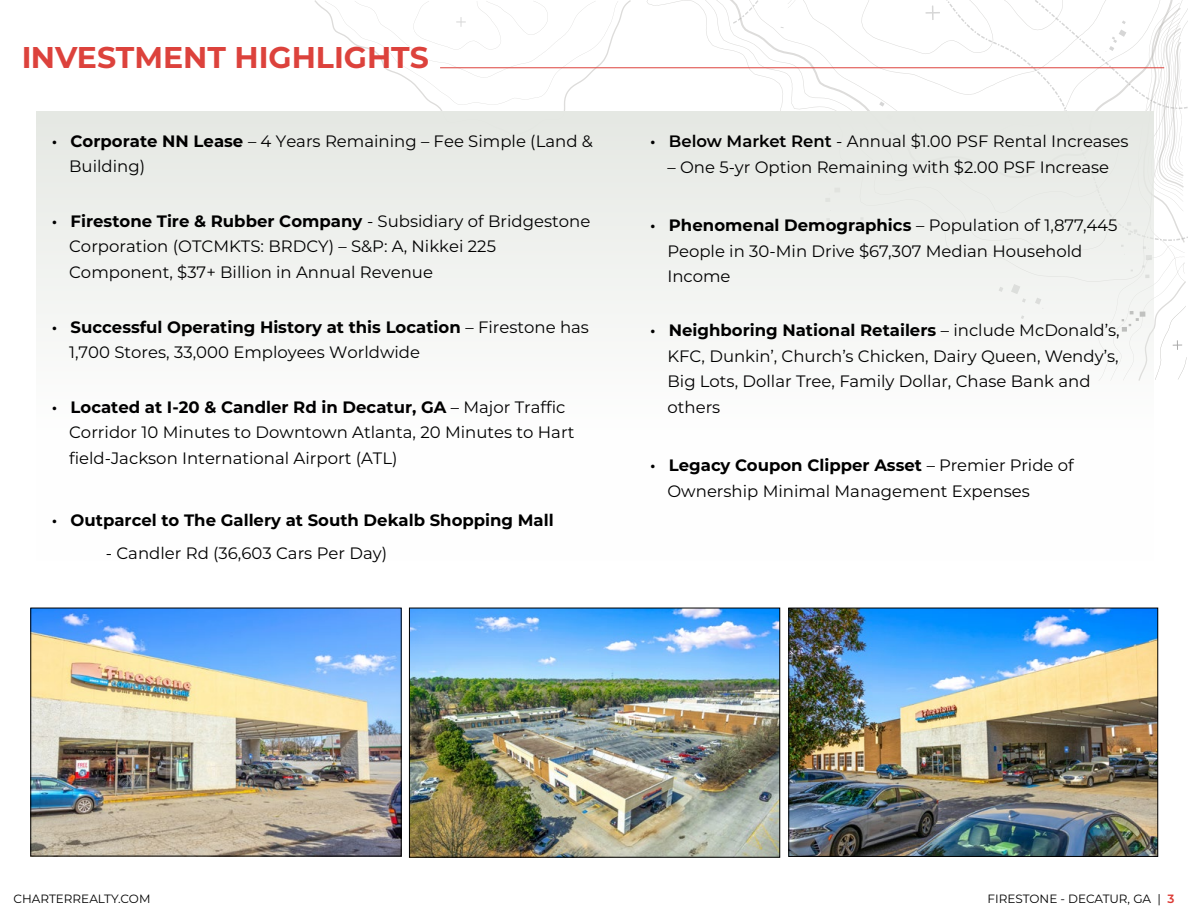
<style>
.page{position:relative;width:1188px;height:918px;background:#fff}
.page>*{position:absolute;margin:0;border:0;box-sizing:border-box;transform-origin:0 0}
.t1{font:700 30px "Montserrat";color:#db3832}
.t2{font:16.5px/25.5px "Montserrat";color:#000}
.t3{font:700 16.5px "Montserrat";color:#000}
.t4{font:12px "Montserrat";color:#000}
.s1{font-weight:600}
.s2{font-weight:700}
.s3{font-weight:600;color:#db3832}
</style>
<div class="page">
<svg style="left:733px;top:0;width:25px;height:24px"></svg>
<svg style="left:773px;top:0;width:414px;height:380px"></svg>
<svg style="left:930px;top:0;width:258px;height:241px"></svg>
<svg style="left:315px;top:0;width:316px;height:111px"></svg>
<div style="left:36px;top:111px;width:1118px;height:450px;background:linear-gradient(to bottom,#e6e9e4,#fff)"></div>
<hr style="left:440px;top:67px;width:724px;height:1px;background:#db3832">
<img style="left:33px;top:610px;width:366px;height:244px">
<img style="left:791px;top:610px;width:365px;height:245px">
<div style="left:789px;top:608px;width:369px;height:249px;border:1px solid #000"></div>
<img style="left:411px;top:610px;width:367px;height:245px">
<div style="left:409px;top:608px;width:371px;height:249px;border:1px solid #000"></div>
<h1 class="t1" style="left:21px;top:36px;width:409px">INVESTMENT HIGHLIGHTS</h1>
<p class="t2" style="left:69px;top:127px;width:525px;text-indent:-17px"><span class="s1">•</span> <span class="s2">Corporate NN Lease</span> – 4 Years Remaining – Fee Simple (Land &amp;<br>Building)</p>
<p class="t2" style="left:69px;top:208px;width:523px;text-indent:-17px"><span class="s1">•</span> <span class="s2">Firestone Tire &amp; Rubber Company</span> - Subsidiary of Bridgestone<br>Corporation (OTCMKTS: BRDCY) – S&amp;P: A, Nikkei 225<br>Component, $37+ Billion in Annual Revenue</p>
<p class="t2" style="left:69px;top:314px;width:521px;text-indent:-17px"><span class="s1">•</span> <span class="s2">Successful Operating History at this Location</span> – Firestone has<br>1,700 Stores, 33,000 Employees Worldwide</p>
<p class="t2" style="left:69px;top:394px;width:507px;text-indent:-17px"><span class="s1">•</span> <span class="s2">Located at I-20 &amp; Candler Rd in Decatur, GA</span> – Major Traffic<br>Corridor 10 Minutes to Downtown Atlanta, 20 Minutes to Hart field-Jackson International Airport (ATL)</p>
<p class="t3" style="left:52px;top:508px;width:503px"><span class="s1">•</span> Outparcel to The Gallery at South Dekalb Shopping Mall</p>
<p class="t2" style="left:106px;top:539px;width:283px">- Candler Rd (36,603 Cars Per Day)</p>
<p class="t2" style="left:650px;top:128px;width:480px"><span class="s1">• Below Market Rent</span> - Annual $1.00 PSF Rental Increases</p>
<p class="t2" style="left:667px;top:154px;width:443px">– One 5-yr Option Remaining with $2.00 PSF Increase</p>
<p class="t2" style="left:667px;top:212px;width:452px;text-indent:-17px"><span class="s1">•</span> <span class="s2">Phenomenal Demographics</span> – Population of 1,877,445<br>People in 30-Min Drive $67,307 Median Household<br>Income</p>
<p class="t2" style="left:667px;top:317px;width:454px;text-indent:-17px"><span class="s1">•</span> <span class="s2">Neighboring National Retailers</span> – include McDonald’s, KFC, Dunkin’, Church’s Chicken, Dairy Queen, Wendy’s, Big Lots, Dollar Tree, Family Dollar, Chase Bank and others</p>
<p class="t2" style="left:667px;top:452px;width:408px;text-indent:-17px"><span class="s1">•</span> <span class="s2">Legacy Coupon Clipper Asset</span> – Premier Pride of<br>Ownership Minimal Management Expenses</p>
<p class="t4" style="left:14px;top:891px;width:139px">CHARTERREALTY.COM</p>
<p class="t4" style="left:988px;top:891px;width:188px">FIRESTONE - DECATUR, GA | <span class="s3">3</span></p>
</div>
